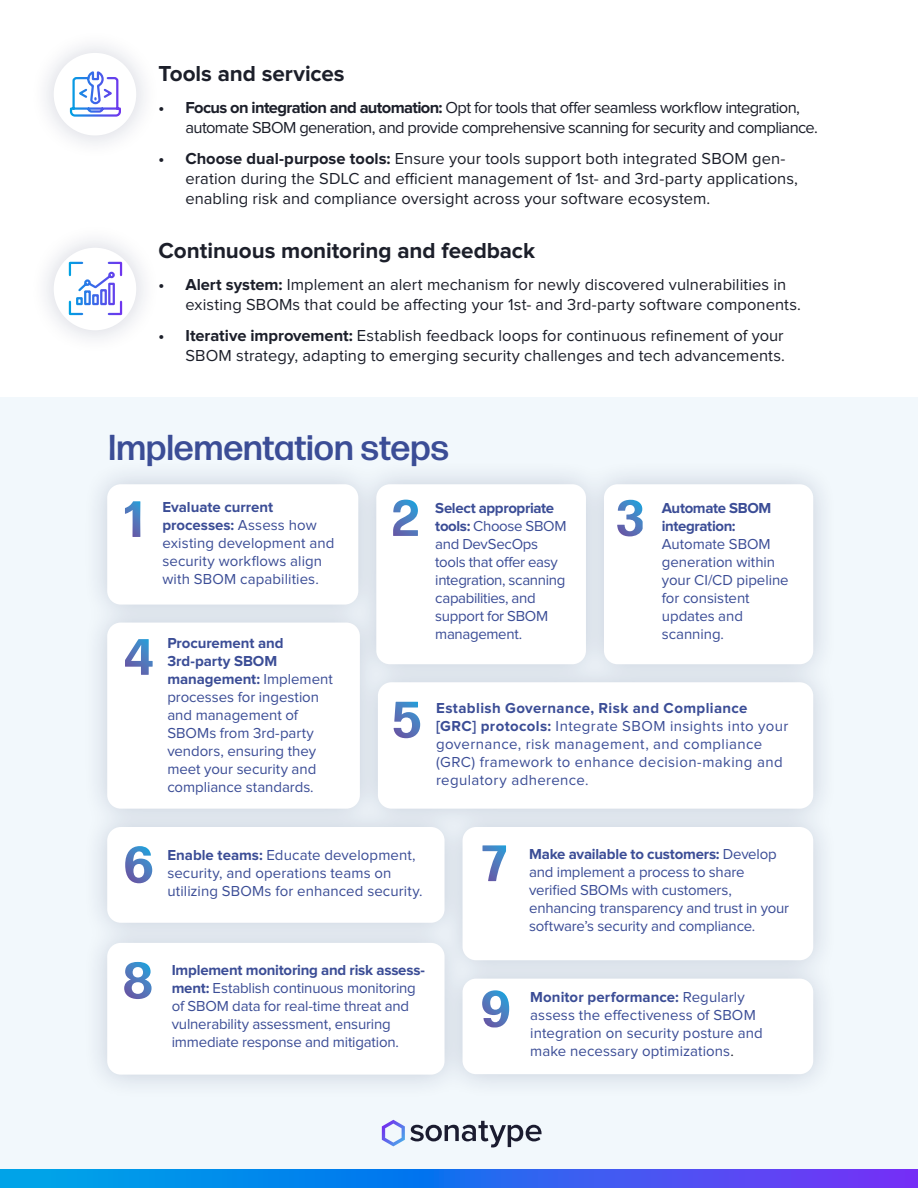
<style>
.page{position:relative;width:918px;height:1188px;background:#fff}
.page>*{position:absolute;margin:0;border:0;box-sizing:border-box;transform-origin:0 0}
.t1{font:500 36px "Forma DJR Text";letter-spacing:-.005em;color:#3b4d96}
.t2{font:700 22.5px "Proxima Nova";letter-spacing:-.005em;color:#1c1f2a}
.t3{font:16.5px/19.8px "Proxima Nova";color:#1c1f2a}
.t4{font:16.5px/19.8px "Proxima Nova";letter-spacing:-.035em;color:#1c1f2a}
.t5{font:15px/18px "Proxima Nova";letter-spacing:-.005em;color:#3b4d96}
.t6{font:15px/18px "Proxima Nova";letter-spacing:.025em;color:#3b4d96}
.t7{font:15px/18px "Proxima Nova";letter-spacing:-.025em;color:#3b4d96}
.t8{font:700 15px/18px "Proxima Nova";letter-spacing:-.025em;color:#3b4d96}
.s1{font-weight:700}
.s2{color:#1c1f2a}
</style>
<div class="page">
<div style="left:0;top:397px;width:918px;height:788px;background:#f2f8fc"></div>
<svg style="left:382px;top:1120px;width:160px;height:28px"></svg>
<svg style="left:0;top:1170px;width:918px;height:18px;background:#276def"></svg>
<div style="left:29px;top:223px;width:132px;height:132px;background:#0f1c4d;opacity:.2"></div>
<div style="left:54px;top:248px;width:82px;height:82px;background:#fff;border-radius:50%"></div>
<svg style="left:68px;top:261px;width:55px;height:55px"></svg>
<div style="left:82px;top:459px;width:757px;height:641px;background:#0f1c4d;opacity:.2"></div>
<svg style="left:107px;top:484px;width:706px;height:591px;fill:#fff"></svg>
<svg style="left:125px;top:501px;width:15px;height:36px"></svg>
<svg style="left:393px;top:500px;width:25px;height:36px"></svg>
<svg style="left:617px;top:500px;width:26px;height:36px"></svg>
<svg style="left:125px;top:639px;width:28px;height:36px"></svg>
<svg style="left:394px;top:702px;width:26px;height:36px"></svg>
<svg style="left:125px;top:846px;width:27px;height:37px"></svg>
<svg style="left:483px;top:845px;width:23px;height:36px"></svg>
<svg style="left:124px;top:962px;width:28px;height:37px"></svg>
<svg style="left:482px;top:990px;width:27px;height:37px"></svg>
<div style="left:29px;top:28px;width:132px;height:132px;background:#0f1c4d;opacity:.2"></div>
<div style="left:54px;top:53px;width:82px;height:82px;background:#fff;border-radius:50%"></div>
<svg style="left:69px;top:71px;width:52px;height:46px"></svg>
<h2 class="t2" style="left:158px;top:63px;width:188px">Tools and services</h2>
<p class="t4" style="left:185px;top:98px;width:634px;text-indent:-27px"><span class="s1">• Focus on integration and automation:</span> Opt for tools that offer seamless workflow integration, automate SBOM generation, and provide comprehensive scanning for security and compliance.</p>
<p class="t3" style="left:185px;top:150px;width:614px;text-indent:-27px"><span class="s1">• Choose dual-purpose tools:</span> Ensure your tools support both integrated SBOM gen&shy;eration during the SDLC and efficient management of 1st- and 3rd-party applications, enabling risk and compliance oversight across your software ecosystem.</p>
<h2 class="t2" style="left:158px;top:240px;width:378px">Continuous monitoring and feedback</h2>
<p class="t3" style="left:185px;top:275px;width:617px;text-indent:-27px"><span class="s1">• Alert system:</span> Implement an alert mechanism for newly discovered vulnerabilities in existing SBOMs that could be affecting your 1st- and 3rd-party software components.</p>
<p class="t3" style="left:158px;top:327px;width:628px;text-align:right"><span class="s1">• Iterative improvement:</span> Establish feedback loops for continuous refinement of your<br>SBOM strategy, adapting to emerging security challenges and tech advancements.</p>
<h1 class="t1" style="left:108px;top:425px;width:343px">Implementation steps</h1>
<p class="t5" style="left:162px;top:499px;width:174px"><span class="s1">Evaluate current processes:</span> Assess how existing development and security workflows align with SBOM capabilities.</p>
<p class="t7" style="left:435px;top:499px;width:133px"><span class="s1">Select appropriate tools:</span> Choose SBOM and DevSecOps tools that offer easy integration, scanning capabilities, and support for SBOM management.</p>
<p class="t8" style="left:662px;top:499px;width:111px">Automate SBOM integration:</p>
<p class="t5" style="left:662px;top:535px;width:128px">Automate SBOM generation within your CI/CD pipeline for consistent updates and scanning.</p>
<p class="t5" style="left:167px;top:635px;width:167px"><span class="s1">Procurement and<br>3rd-party SBOM management:</span> Implement processes for ingestion and management of<br>SBOMs from 3rd-party vendors, ensuring they meet your security and compliance standards.</p>
<p class="t6" style="left:436px;top:699px;width:354px"><span class="s1">Establish Governance, Risk and Compliance [GRC] protocols:</span> Integrate SBOM insights into your governance, risk management, and compliance (GRC) framework to enhance decision-making and regulatory adherence.</p>
<p class="t5" style="left:167px;top:846px;width:257px"><span class="s1">Enable teams:</span> Educate development, security, and operations teams on utilizing SBOMs for enhanced security.</p>
<p class="t5" style="left:529px;top:845px;width:262px"><span class="s1">Make available to customers:</span> Develop and implement a process to share verified SBOMs with customers, enhancing transparency and trust in your software’s security and compliance.</p>
<p class="t5" style="left:172px;top:962px;width:255px"><span class="s1">Implement monitoring and risk assess&shy;ment:</span> Establish continuous monitoring of SBOM data for real-time threat and vulnerability assessment, ensuring immediate response and mitigation.</p>
<p class="t5" style="left:530px;top:989px;width:234px"><span class="s1">Monitor performance:</span> Regularly assess the effectiveness of SBOM integration on security posture and make necessary optimizations<span class="s2">.</span></p>
</div>
